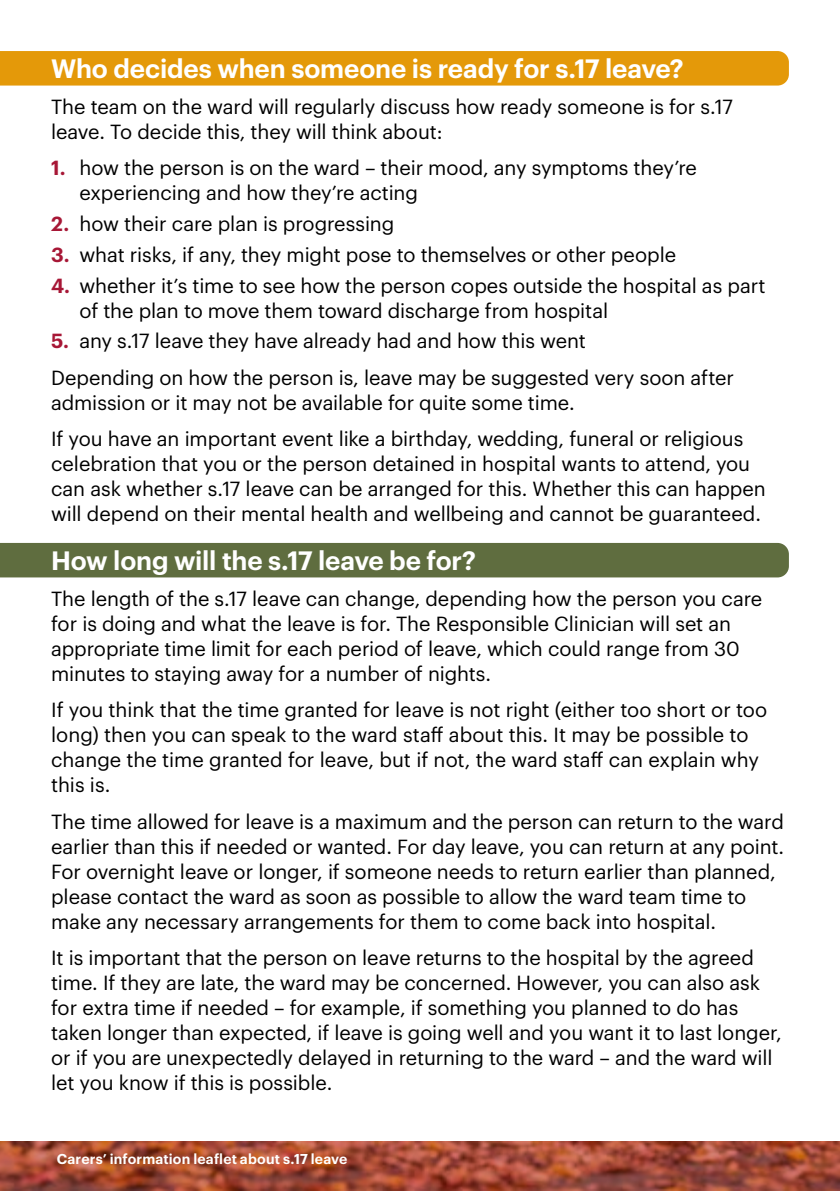
<style>
.page{position:relative;width:840px;height:1191px;background:#fff}
.page>*{position:absolute;margin:0;border:0;box-sizing:border-box;transform-origin:0 0}
.t1{font:600 26px "Graphik";letter-spacing:-.005em;color:#fff}
.t2{font:20px/25px "Graphik";letter-spacing:-.005em;color:#000}
.t3{font:600 14px "Graphik";letter-spacing:.015em;color:#fff}
.s1{font-weight:600;color:#a71736}
</style>
<div class="page">
<svg style="left:0;top:1141px;width:839px;height:50px;background:#a14a35"></svg>
<div style="left:0;top:51px;width:788px;height:35px;background:#e49909"></div>
<div style="left:0;top:543px;width:788px;height:34px;background:#5f6d3f"></div>
<h1 class="t1" style="left:51px;top:58px;width:633px">Who decides when someone is ready for s.17 leave?</h1>
<p class="t2" style="left:51px;top:96px;width:683px">The team on the ward will regularly discuss how ready someone is for s.17 leave. To decide this, they will think about:</p>
<p class="t2" style="left:79px;top:157px;width:618px;text-indent:-28px"><span class="s1">1.</span> how the person is on the ward – their mood, any symptoms they’re experiencing and how they’re acting</p>
<p class="t2" style="left:51px;top:213px;width:344px"><span class="s1">2.</span> how their care plan is progressing</p>
<p class="t2" style="left:51px;top:243px;width:626px"><span class="s1">3.</span> what risks, if any, they might pose to themselves or other people</p>
<p class="t2" style="left:79px;top:274px;width:687px;text-indent:-28px"><span class="s1">4.</span> whether it’s time to see how the person copes outside the hospital as part of the plan to move them toward discharge from hospital</p>
<p class="t2" style="left:51px;top:324px;width:684px;line-height:36.4px"><span class="s1">5.</span> any s.17 leave they have already had and how this went<br>Depending on how the person is, leave may be suggested very soon after</p>
<p class="t2" style="left:51px;top:385px;width:693px;line-height:36.4px">admission or it may not be available for quite some time.<br>If you have an important event like a birthday, wedding, funeral or religious</p>
<p class="t2" style="left:51px;top:452px;width:716px">celebration that you or the person detained in hospital wants to attend, you can ask whether s.17 leave can be arranged for this. Whether this can happen will depend on their mental health and wellbeing and cannot be guaranteed.</p>
<h1 class="t1" style="left:51px;top:550px;width:426px">How long will the s.17 leave be for?</h1>
<p class="t2" style="left:51px;top:587px;width:712px">The length of the s.17 leave can change, depending how the person you care for is doing and what the leave is for. The Responsible Clinician will set an appropriate time limit for each period of leave, which could range from 30 minutes to staying away for a number of nights.</p>
<p class="t2" style="left:51px;top:699px;width:717px">If you think that the time granted for leave is not right (either too short or too long) then you can speak to the ward staff about this. It may be possible to change the time granted for leave, but if not, the ward staff can explain why this is.</p>
<p class="t2" style="left:51px;top:810px;width:734px">The time allowed for leave is a maximum and the person can return to the ward earlier than this if needed or wanted. For day leave, you can return at any point.<br>For overnight leave or longer, if someone needs to return earlier than planned, please contact the ward as soon as possible to allow the ward team time to make any necessary arrangements for them to come back into hospital.</p>
<p class="t2" style="left:51px;top:946px;width:731px">It is important that the person on leave returns to the hospital by the agreed time. If they are late, the ward may be concerned. However, you can also ask for extra time if needed – for example, if something you planned to do has taken longer than expected, if leave is going well and you want it to last longer, or if you are unexpectedly delayed in returning to the ward – and the ward will let you know if this is possible.</p>
<p class="t3" style="left:57px;top:1153px;width:292px">Carers’ information leaflet about s.17 leave</p>
</div>
